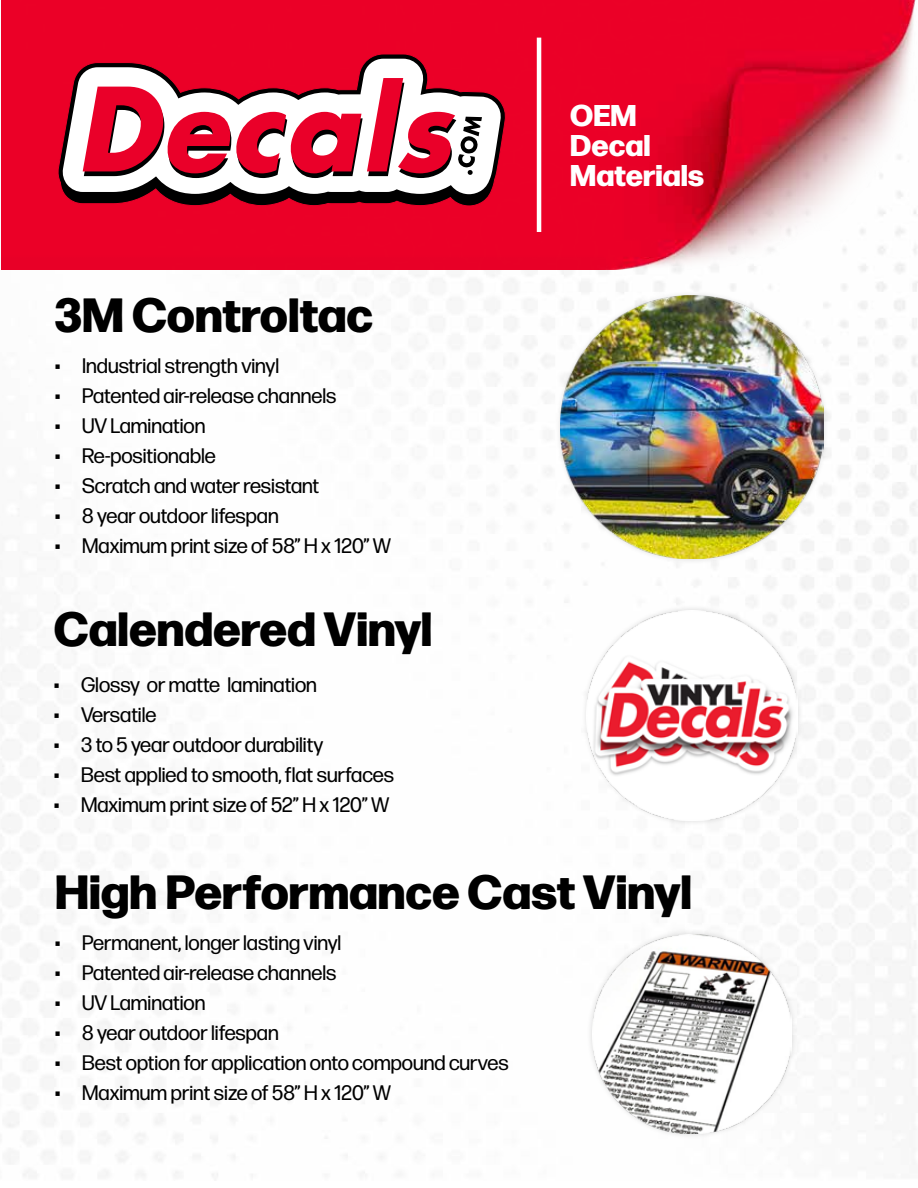
<style>
.page{position:relative;width:918px;height:1188px;background:#fff}
.page>*{position:absolute;margin:0;border:0;box-sizing:border-box;transform-origin:0 0}
.t1{font:800 48px "Forma DJR Deck";color:#000}
.t2{font:800 30px/30px "Forma DJR Deck";color:#fff}
.t3{font:21px "Forma DJR Deck";color:#000}
</style>
<div class="page">
<img style="left:0;top:0;width:918px;height:1176px">
<img style="left:2px;top:0;width:916px;height:270px">
<svg style="left:57px;top:54px;width:449px;height:153px"></svg>
<hr style="left:537px;top:38px;width:4px;height:194px;background:#fff">
<div style="left:581px;top:604px;width:222px;height:223px;background:#fdfdfd"></div>
<img style="left:587px;top:610px;width:210px;height:211px">
<div style="left:586px;top:928px;width:212px;height:212px;background:#fcfcfc"></div>
<img style="left:592px;top:934px;width:200px;height:200px">
<div style="left:555px;top:290px;width:275px;height:275px;background:#fefefe"></div>
<img style="left:561px;top:296px;width:262px;height:263px">
<h1 class="t1" style="left:55px;top:278px;width:320px">3M Controltac</h1>
<p class="t3" style="left:55px;top:353px;width:225px">• Industrial strength vinyl</p>
<p class="t3" style="left:55px;top:383px;width:283px">• Patented air-release channels</p>
<p class="t3" style="left:55px;top:413px;width:152px">• UV Lamination</p>
<p class="t3" style="left:55px;top:443px;width:162px">• Re-positionable</p>
<p class="t3" style="left:55px;top:473px;width:266px">• Scratch and water resistant</p>
<p class="t3" style="left:55px;top:503px;width:225px">• 8 year outdoor lifespan</p>
<p class="t3" style="left:55px;top:533px;width:338px">• Maximum print size of 58” H x 120” W</p>
<h1 class="t1" style="left:54px;top:592px;width:380px">Calendered Vinyl</h1>
<p class="t3" style="left:54px;top:672px;width:264px">• Glossy or matte lamination</p>
<p class="t3" style="left:54px;top:702px;width:104px">• Versatile</p>
<p class="t3" style="left:54px;top:732px;width:271px">• 3 to 5 year outdoor durability</p>
<p class="t3" style="left:54px;top:762px;width:342px">• Best applied to smooth, flat surfaces</p>
<p class="t3" style="left:54px;top:792px;width:337px">• Maximum print size of 52” H x 120” W</p>
<h2 class="t2" style="left:570px;top:98px;width:136px">OEM<br>Decal<br>Materials</h2>
<h1 class="t1" style="left:55px;top:854px;width:638px">High Performance Cast Vinyl</h1>
<p class="t3" style="left:55px;top:930px;width:288px">• Permanent, longer lasting vinyl</p>
<p class="t3" style="left:55px;top:960px;width:283px">• Patented air-release channels</p>
<p class="t3" style="left:55px;top:990px;width:152px">• UV Lamination</p>
<p class="t3" style="left:55px;top:1020px;width:225px">• 8 year outdoor lifespan</p>
<p class="t3" style="left:55px;top:1050px;width:455px">• Best option for application onto compound curves</p>
<p class="t3" style="left:55px;top:1080px;width:338px">• Maximum print size of 58” H x 120” W</p>
</div>
